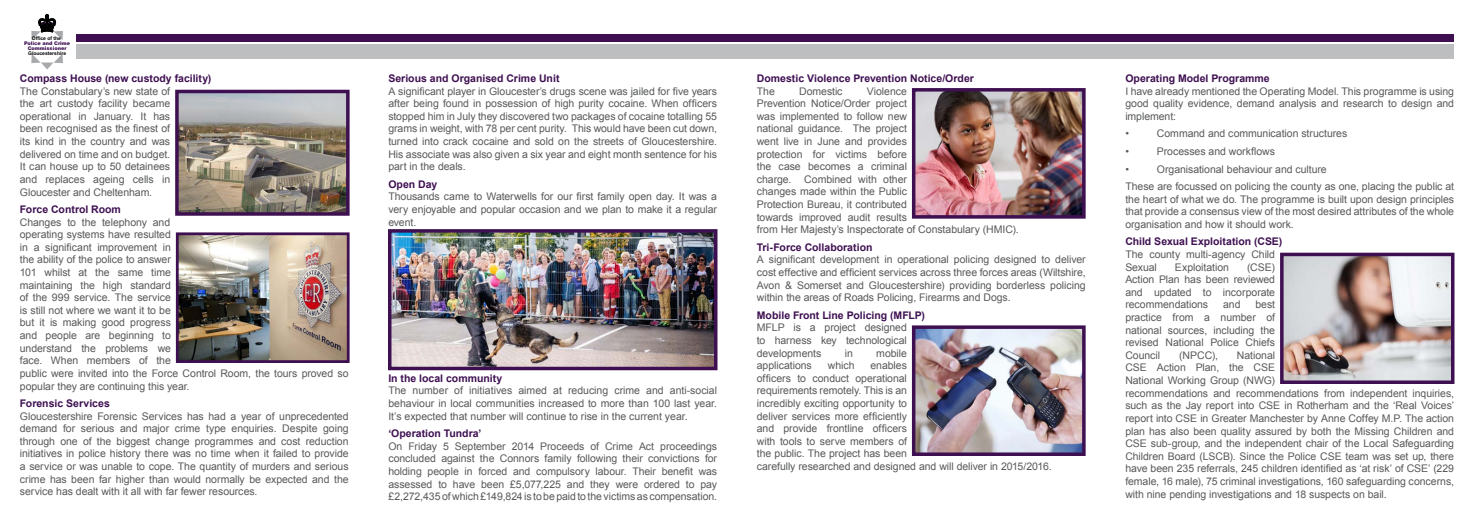
<style>
.page{position:relative;width:1474px;height:521px;background:#fff}
.page>*{position:absolute;margin:0;border:0;box-sizing:border-box;transform-origin:0 0}
.t1{font:10.5px/12.6px "Arial";letter-spacing:-.005em;color:#58595b;text-align:justify}
.t2{font:700 10.5px "Arial";color:#3e1051}
.t3{font:700 4.99px "Arial";color:#000}
.t4{font:900 4.99px/5.2px "Arial";color:#3e1051;text-align:center}
</style>
<div class="page">
<svg style="left:31px;top:54px;width:32px;height:15px"></svg>
<svg style="left:31px;top:15px;width:32px;height:25px"></svg>
<div style="left:77px;top:35px;width:1376px;height:7px;background:#3e1051"></div>
<div style="left:77px;top:44px;width:1376px;height:15px;background:#bcbec0"></div>
<img style="left:180px;top:236px;width:165px;height:123px">
<div style="left:176px;top:232px;width:173px;height:131px;border:3px solid #3e1051"></div>
<img style="left:180px;top:95px;width:164px;height:116px">
<div style="left:175px;top:90px;width:174px;height:126px;border:4px solid #3e1051"></div>
<img style="left:393px;top:234px;width:319px;height:131px">
<div style="left:388px;top:229px;width:329px;height:141px;border:4px solid #3e1051"></div>
<img style="left:917px;top:93px;width:163px;height:121px">
<div style="left:912px;top:88px;width:173px;height:131px;border:4px solid #3e1051"></div>
<img style="left:917px;top:330px;width:163px;height:121px">
<div style="left:912px;top:325px;width:173px;height:131px;border:4px solid #3e1051"></div>
<img style="left:1284px;top:258px;width:165px;height:121px">
<div style="left:1279px;top:253px;width:175px;height:131px;border:4px solid #3e1051"></div>
<p class="t3" style="left:32px;top:35px;width:31px">Office of the</p>
<p class="t4" style="left:24px;top:41px;width:48px">Police and Crime<br>Commissioner</p>
<p class="t3" style="left:28px;top:50px;width:40px">Gloucestershire</p>
<p class="t2" style="left:20px;top:71px;width:193px">Compass House (new custody facility)</p>
<p class="t1" style="left:20px;top:85px;width:152px">The Constabulary’s new state of the art custody facility became operational in January. It has been recognised as the finest of its kind in the country and was delivered on time and on budget.<br>It can house up to 50 detainees and replaces ageing cells in Gloucester and Cheltenham.</p>
<p class="t2" style="left:20px;top:202px;width:103px">Force Control Room</p>
<p class="t1" style="left:20px;top:216px;width:330px;text-align:left">Changes to the telephony and<br>operating systems have resulted<br>in a significant improvement in<br>the ability of the police to answer<br>101 whilst at the same time<br>maintaining the high standard<br>of the 999 service. The service<br>is still not where we want it to be<br>but it is making good progress<br>and people are beginning to<br>understand the problems we<br>face. When members of the<br>public were invited into the Force Control Room, the tours proved so popular they are continuing this year.</p>
<p class="t2" style="left:20px;top:396px;width:92px">Forensic Services</p>
<p class="t1" style="left:20px;top:410px;width:330px">Gloucestershire Forensic Services has had a year of unprecedented demand for serious and major crime type enquiries. Despite going through one of the biggest change programmes and cost reduction initiatives in police history there was no time when it failed to provide a service or was unable to cope. The quantity of murders and serious crime has been far higher than would normally be expected and the service has dealt with it all with far fewer resources.</p>
<p class="t2" style="left:388px;top:71px;width:173px">Serious and Organised Crime Unit</p>
<p class="t1" style="left:388px;top:85px;width:330px">A significant player in Gloucester’s drugs scene was jailed for five years after being found in possession of high purity cocaine. When officers stopped him in July they discovered two packages of cocaine totalling 55 grams in weight, with 78 per cent purity. This would have been cut down, turned into crack cocaine and sold on the streets of Gloucestershire.<br>His associate was also given a six year and eight month sentence for his part in the deals.</p>
<p class="t2" style="left:388px;top:177px;width:50px">Open Day</p>
<p class="t1" style="left:388px;top:191px;width:330px">Thousands came to Waterwells for our first family open day. It was a very enjoyable and popular occasion and we plan to make it a regular event.</p>
<p class="t2" style="left:388px;top:371px;width:115px">In the local community</p>
<p class="t1" style="left:388px;top:384px;width:330px">The number of initiatives aimed at reducing crime and anti-social behaviour in local communities increased to more than 100 last year.<br>It’s expected that number will continue to rise in the current year.</p>
<p class="t2" style="left:388px;top:426px;width:95px">‘Operation Tundra’</p>
<p class="t1" style="left:388px;top:440px;width:330px">On Friday 5 September 2014 Proceeds of Crime Act proceedings concluded against the Connors family following their convictions for holding people in forced and compulsory labour. Their benefit was assessed to have been £5,077,225 and they were ordered to pay £2,272,435 of which £149,824 is to be paid to the victims as compensation.</p>
<p class="t2" style="left:757px;top:71px;width:219px">Domestic Violence Prevention Notice/Order</p>
<p class="t1" style="left:757px;top:85px;width:20px">The</p>
<p class="t1" style="left:799px;top:85px;width:45px">Domestic</p>
<p class="t1" style="left:757px;top:85px;width:263px;text-align:left;text-indent:110px">Violence<br>Prevention Notice/Order project<br>was implemented to follow new<br>national guidance. The project<br>went live in June and provides<br>protection for victims before<br>the case becomes a criminal<br>charge. Combined with other<br>changes made within the Public<br>Protection Bureau, it contributed<br>towards improved audit results<br>from Her Majesty’s Inspectorate of Constabulary (HMIC).</p>
<p class="t2" style="left:757px;top:240px;width:117px">Tri-Force Collaboration</p>
<p class="t1" style="left:757px;top:254px;width:330px">A significant development in operational policing designed to deliver cost effective and efficient services across three forces areas (Wiltshire, Avon &amp; Somerset and Gloucestershire) providing borderless policing within the areas of Roads Policing, Firearms and Dogs.</p>
<p class="t2" style="left:757px;top:308px;width:170px">Mobile Front Line Policing (MFLP)</p>
<p class="t1" style="left:757px;top:321px;width:152px">MFLP is a project designed to harness key technological developments</p>
<p class="t1" style="left:844px;top:347px;width:10px">in</p>
<p class="t1" style="left:876px;top:347px;width:32px">mobile</p>
<p class="t1" style="left:757px;top:359px;width:296px;text-align:left;text-indent:114px">enables<br>officers to conduct operational<br>requirements remotely. This is an<br>incredibly exciting opportunity to<br>deliver services more efficiently<br>and provide frontline officers<br>with tools to serve members of<br>the public. The project has been<br>carefully researched and designed and will deliver in 2015/2016.</p>
<p class="t1" style="left:757px;top:359px;width:56px">applications</p>
<p class="t1" style="left:827px;top:359px;width:28px">which</p>
<p class="t2" style="left:1125px;top:71px;width:146px">Operating Model Programme</p>
<p class="t1" style="left:1125px;top:85px;width:330px">I have already mentioned the Operating Model. This programme is using good quality evidence, demand analysis and research to design and implement:</p>
<p class="t1" style="left:1125px;top:128px;width:5px">•</p>
<p class="t1" style="left:1156px;top:128px;width:192px">Command and communication structures</p>
<p class="t1" style="left:1125px;top:145px;width:5px">•</p>
<p class="t1" style="left:1156px;top:145px;width:120px">Processes and workflows</p>
<p class="t1" style="left:1125px;top:163px;width:5px">•</p>
<p class="t1" style="left:1125px;top:160px;width:330px;line-height:17.6px;text-indent:32px">Organisational behaviour and culture<br>These are focussed on policing the county as one, placing the public at</p>
<p class="t1" style="left:1125px;top:193px;width:330px">the heart of what we do. The programme is built upon design principles that provide a consensus view of the most desired attributes of the whole organisation and how it should work.</p>
<p class="t2" style="left:1125px;top:235px;width:158px">Child Sexual Exploitation (CSE)</p>
<p class="t1" style="left:1125px;top:248px;width:151px">The county multi-agency Child<br>Sexual</p>
<p class="t1" style="left:1125px;top:261px;width:151px;text-indent:122px">(CSE)<br>Action Plan has been reviewed and updated to incorporate recommendations</p>
<p class="t1" style="left:1174px;top:261px;width:56px">Exploitation</p>
<p class="t1" style="left:1125px;top:299px;width:151px;text-indent:130px">best practice from a number of national sources, including the revised National Police Chiefs Council</p>
<p class="t1" style="left:1223px;top:299px;width:19px">and</p>
<p class="t1" style="left:1179px;top:349px;width:40px">(NPCC),</p>
<p class="t1" style="left:1125px;top:349px;width:330px;text-align:left;text-indent:112px">National<br>CSE Action Plan, the CSE<br>National Working Group (NWG)<br>recommendations and recommendations from independent inquiries, such as the Jay report into CSE in Rotherham and the ‘Real Voices’ report into CSE in Greater Manchester by Anne Coffey M.P. The action plan has also been quality assured by both the Missing Children and CSE sub-group, and the independent chair of the Local Safeguarding Children Board (LSCB). Since the Police CSE team was set up, there have been 235 referrals, 245 children identified as ‘at risk’ of CSE’ (229 female, 16 male), 75 criminal investigations, 160 safeguarding concerns, with nine pending investigations and 18 suspects on bail.</p>
</div>
